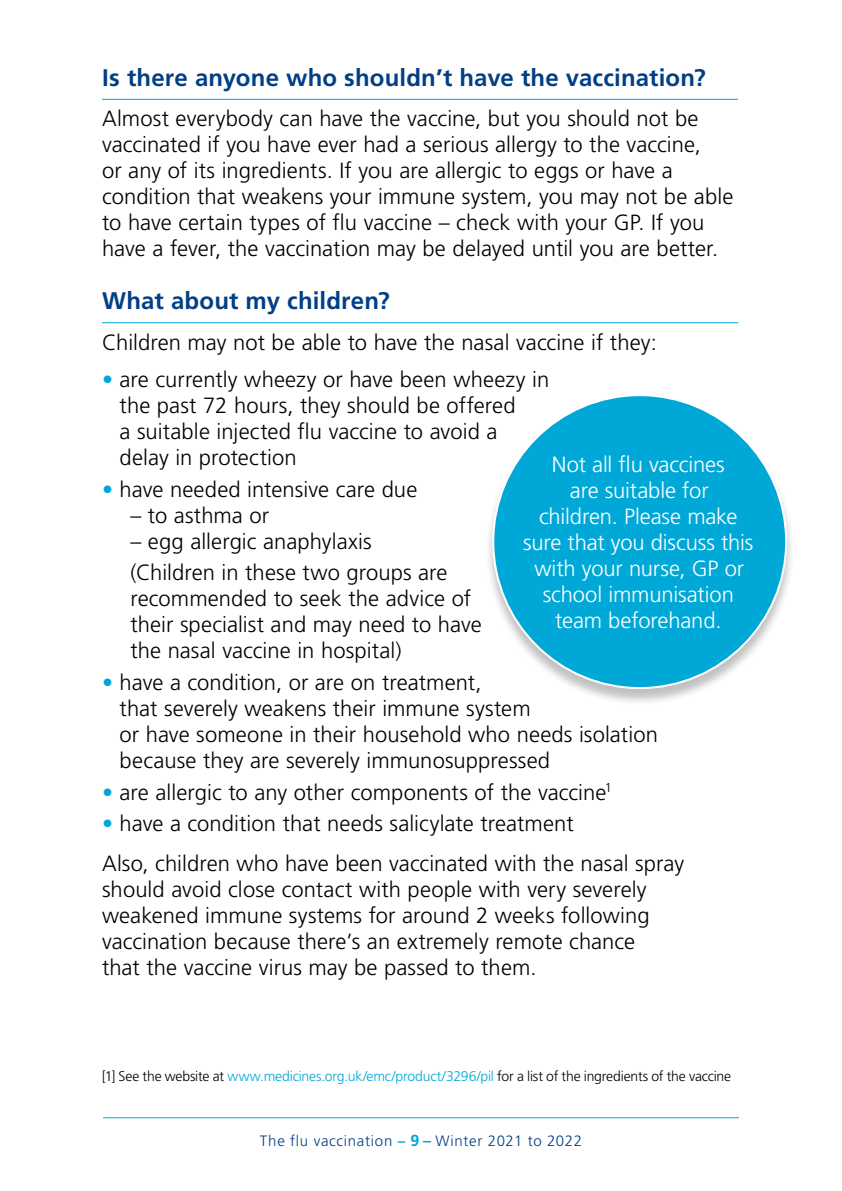
<style>
.page{position:relative;width:842px;height:1191px;background:#fff}
.page>*{position:absolute;margin:0;border:0;box-sizing:border-box;transform-origin:0 0}
.t1{font:700 24px "Frutiger LT Pro";letter-spacing:.005em;color:#033f85}
.Body{font:300 22px/26px "Frutiger LT Pro";letter-spacing:.005em;color:#000}
.bullet{font:300 22px/26px "Frutiger LT Pro";letter-spacing:.005em;color:#000}
.Body-2{font:300 22px/26px "Frutiger LT Pro";letter-spacing:-.01em;color:#fff;text-align:center}
.t2{font:300 15px "Frutiger LT Pro";letter-spacing:.045em;color:#033f85}
.t3{font:300 14px "Frutiger LT Pro";letter-spacing:-.015em;color:#000}
.s1{color:#00a8d7}
.s2{font-weight:700;color:#00a8d7}
.s3{font-weight:700;font-size:16px;color:#00a8d7}
</style>
<div class="page">
<hr style="left:103px;top:1117px;width:636px;height:1px;background:#00a8d7">
<hr style="left:102px;top:99px;width:636px;height:1px;background:#00a8d7">
<hr style="left:102px;top:322px;width:636px;height:1px;background:#00a8d7">
<div style="left:485px;top:395px;width:310px;height:310px;background:#000;opacity:.25"></div>
<div style="left:493px;top:395px;width:293px;height:293px;background:#00a8d7;border-radius:50%"></div>
<h1 class="t1" style="left:102px;top:63px;width:605px">Is there anyone who shouldn’t have the vaccination?</h1>
<p class="Body" style="left:102px;top:106px;width:633px">Almost everybody can have the vaccine, but you should not be vaccinated if you have ever had a serious allergy to the vaccine,<br>or any of its ingredients. If you are allergic to eggs or have a condition that weakens your immune system, you may not be able to have certain types of flu vaccine – check with your GP. If you have a fever, the vaccination may be delayed until you are better.</p>
<h1 class="t1" style="left:102px;top:287px;width:289px">What about my children?</h1>
<p class="Body" style="left:102px;top:329px;width:556px">Children may not be able to have the nasal vaccine if they:</p>
<p class="bullet" style="left:120px;top:366px;width:431px;text-indent:-18px"><span class="s1">•</span> are currently wheezy or have been wheezy in the past 72 hours, they should be offered<br>a suitable injected flu vaccine to avoid a delay in protection</p>
<p class="bullet" style="left:102px;top:476px;width:317px"><span class="s1">•</span> have needed intensive care due</p>
<p class="bullet" style="left:130px;top:502px;width:140px">– to asthma or</p>
<p class="bullet" style="left:130px;top:528px;width:243px">– egg allergic anaphylaxis</p>
<p class="bullet" style="left:130px;top:560px;width:353px">(Children in these two groups are recommended to seek the advice of their specialist and may need to have the nasal vaccine in hospital)</p>
<p class="bullet" style="left:120px;top:669px;width:540px;text-indent:-18px"><span class="s1">•</span> have a condition, or are on treatment,<br>that severely weakens their immune system<br>or have someone in their household who needs isolation because they are severely immunosuppressed</p>
<p class="bullet" style="left:102px;top:779px;width:511px"><span class="s1">•</span> are allergic to any other components of the vaccine<sup>1</sup></p>
<p class="bullet" style="left:102px;top:811px;width:473px"><span class="s1">•</span> have a condition that needs salicylate treatment</p>
<p class="Body" style="left:102px;top:851px;width:583px">Also, children who have been vaccinated with the nasal spray should avoid close contact with people with very severely weakened immune systems for around 2 weeks following vaccination because there’s an extremely remote chance<br>that the vaccine virus may be passed to them.</p>
<p class="Body-2" style="left:523px;top:451px;width:232px">Not all flu vaccines<br>are suitable for<br>children. Please make sure that you discuss this with your nurse, GP or school immunisation team beforehand.</p>
<p class="t3" style="left:102px;top:1068px;width:631px">[1] See the website at <span class="s1">www.medicines.org.uk/emc/product/3296/pil</span> for a list of the ingredients of the vaccine</p>
<p class="t2" style="left:260px;top:1132px;width:324px">The flu vaccination <span class="s2">–</span> <span class="s3">9 –</span> Winter 2021 to 2022</p>
</div>
